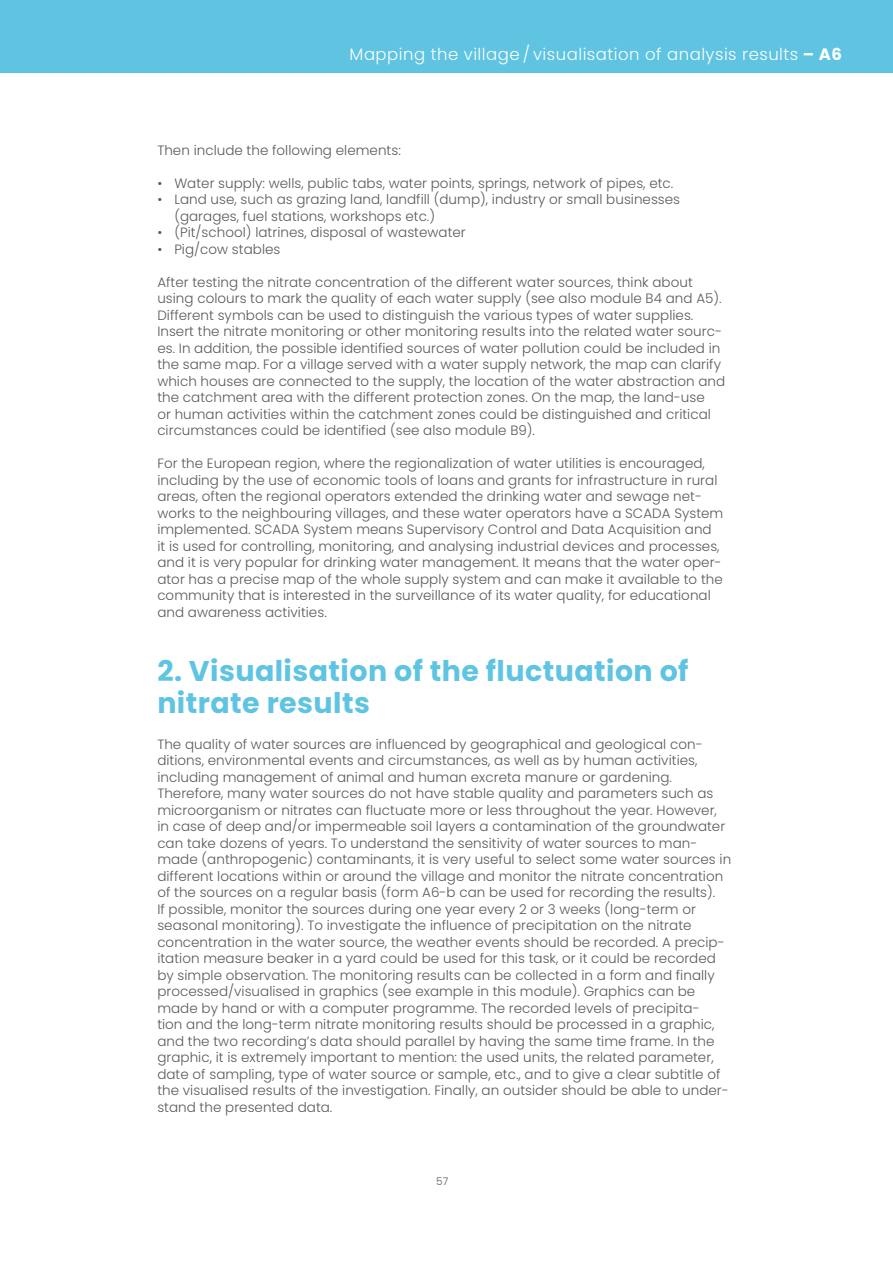
<style>
.page{position:relative;width:893px;height:1263px;background:#fff}
.page>*{position:absolute;margin:0;border:0;box-sizing:border-box;transform-origin:0 0}
.t1{font:700 28.5px/31.5px "Poppins";letter-spacing:.015em;color:#5fc4e2}
.t2{font:300 16.5px "Poppins";letter-spacing:.03em;color:#fff}
.t3{font:300 13.5px/16.5px "Poppins";color:#5a5a5a}
.t4{font:300 10.5px "Poppins";color:#5a5a5a}
.s1{font-weight:700}
</style>
<div class="page">
<div style="left:0;top:0;width:893px;height:72px;background:#5fc4e2"></div>
<p class="t2" style="left:350px;top:44px;width:494px">Mapping the village / visualisation of analysis results <span class="s1">– A6</span></p>
<p class="t3" style="left:157px;top:142px;width:245px">Then include the following elements:</p>
<p class="t3" style="left:157px;top:175px;width:517px">• Water supply: wells, public tabs, water points, springs, network of pipes, etc.</p>
<p class="t3" style="left:174px;top:191px;width:507px;text-indent:-17px">• Land use, such as grazing land, landfill (dump), industry or small businesses (garages, fuel stations, workshops etc.)</p>
<p class="t3" style="left:157px;top:224px;width:310px">• (Pit/school) latrines, disposal of wastewater</p>
<p class="t3" style="left:157px;top:241px;width:125px">• Pig/cow stables</p>
<p class="t3" style="left:157px;top:274px;width:569px">After testing the nitrate concentration of the different water sources, think about using colours to mark the quality of each water supply (see also module B4 and A5).<br>Different symbols can be used to distinguish the various types of water supplies.<br>Insert the nitrate monitoring or other monitoring results into the related water sourc&shy;es. In addition, the possible identified sources of water pollution could be included in the same map. For a village served with a water supply network, the map can clarify which houses are connected to the supply, the location of the water abstraction and the catchment area with the different protection zones. On the map, the land-use<br>or human activities within the catchment zones could be distinguished and critical circumstances could be identified (see also module B9).</p>
<p class="t3" style="left:157px;top:455px;width:568px">For the European region, where the regionalization of water utilities is encouraged, including by the use of economic tools of loans and grants for infrastructure in rural areas, often the regional operators extended the drinking water and sewage net&shy;works to the neighbouring villages, and these water operators have a SCADA System implemented. SCADA System means Supervisory Control and Data Acquisition and<br>it is used for controlling, monitoring, and analysing industrial devices and processes, and it is very popular for drinking water management. It means that the water oper&shy;ator has a precise map of the whole supply system and can make it available to the community that is interested in the surveillance of its water quality, for educational and awareness activities.</p>
<h1 class="t1" style="left:157px;top:656px;width:533px">2. Visualisation of the fluctuation of nitrate results</h1>
<p class="t3" style="left:157px;top:736px;width:575px">The quality of water sources are influenced by geographical and geological con&shy;ditions, environmental events and circumstances, as well as by human activities, including management of animal and human excreta manure or gardening.<br>Therefore, many water sources do not have stable quality and parameters such as microorganism or nitrates can fluctuate more or less throughout the year. However, in case of deep and/or impermeable soil layers a contamination of the groundwater can take dozens of years. To understand the sensitivity of water sources to man&shy;made (anthropogenic) contaminants, it is very useful to select some water sources in different locations within or around the village and monitor the nitrate concentration of the sources on a regular basis (form A6-b can be used for recording the results).<br>If possible, monitor the sources during one year every 2 or 3 weeks (long-term or seasonal monitoring). To investigate the influence of precipitation on the nitrate concentration in the water source, the weather events should be recorded. A precip&shy;itation measure beaker in a yard could be used for this task, or it could be recorded by simple observation. The monitoring results can be collected in a form and finally processed/visualised in graphics (see example in this module). Graphics can be made by hand or with a computer programme. The recorded levels of precipita-<br>tion and the long-term nitrate monitoring results should be processed in a graphic, and the two recording’s data should parallel by having the same time frame. In the graphic, it is extremely important to mention: the used units, the related parameter, date of sampling, type of water source or sample, etc., and to give a clear subtitle of the visualised results of the investigation. Finally, an outsider should be able to under&shy;stand the presented data.</p>
<p class="t4" style="left:436px;top:1175px;width:14px">57</p>
</div>
